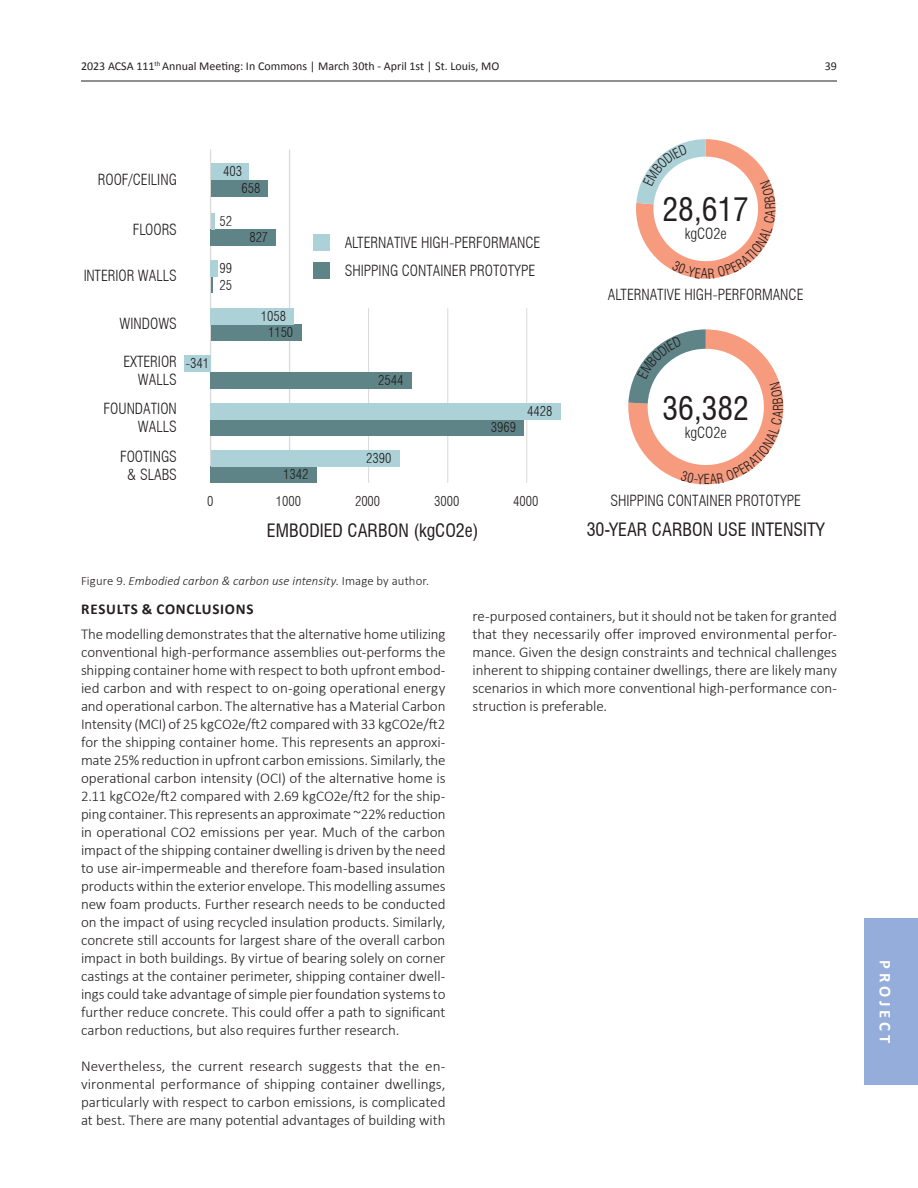
<style>
.page{position:relative;width:918px;height:1188px;background:#fff}
.page>*{position:absolute;margin:0;border:0;box-sizing:border-box;transform-origin:0 0}
.t1{font:condensed 31.5px "Swiss 721 BT";color:#231f20}
.t2{font:condensed 18px "Swiss 721 BT";color:#231f20}
.t3{font:700 16.5px "Calibri";letter-spacing:.235em;color:#fff}
._06_Main_Body_Text{font:300 15px/18px "Calibri";letter-spacing:-.005em;color:#231f20;text-align:justify}
.t4{font:300 condensed 15px/18px "Swiss 721 BT";color:#231f20}
.t5{font:700 15px "Calibri";letter-spacing:.05em;color:#231f20}
.t6{font:300 condensed 13.5px "Swiss 721 BT";color:#231f20}
._07_Caption_Text{font:italic 300 12.75px "Calibri";letter-spacing:.005em;color:#231f20}
.t7{font:12px "Calibri";color:#231f20}
.s1{font-style:normal}
</style>
<div class="page">
<hr style="left:81px;top:81px;width:756px;height:1px;background:#231f20">
<div style="left:864px;top:918px;width:54px;height:167px;background:#95adda"></div>
<hr style="left:289px;top:149px;width:1px;height:334px;background:#dad9d8">
<hr style="left:368px;top:308px;width:1px;height:175px;background:#dad9d8">
<hr style="left:447px;top:308px;width:1px;height:175px;background:#dad9d8">
<hr style="left:526px;top:308px;width:1px;height:175px;background:#dad9d8">
<hr style="left:210px;top:149px;width:1px;height:334px;background:#dad9d8">
<div style="left:211px;top:180px;width:56px;height:16px;background:#5f8488"></div>
<div style="left:211px;top:164px;width:37px;height:16px;background:#acd2d8"></div>
<div style="left:211px;top:229px;width:65px;height:17px;background:#5f8488"></div>
<hr style="left:211px;top:213px;width:4px;height:16px;background:#acd2d8">
<svg style="left:211px;top:277px;width:2px;height:16px"></svg>
<div style="left:211px;top:261px;width:7px;height:16px;background:#acd2d8"></div>
<div style="left:211px;top:324px;width:90px;height:17px;background:#5f8488"></div>
<div style="left:211px;top:308px;width:83px;height:16px;background:#acd2d8"></div>
<div style="left:211px;top:372px;width:201px;height:16px;background:#5f8488"></div>
<div style="left:184px;top:355px;width:27px;height:17px;background:#acd2d8"></div>
<div style="left:211px;top:467px;width:106px;height:16px;background:#5f8488"></div>
<div style="left:211px;top:450px;width:189px;height:17px;background:#acd2d8"></div>
<div style="left:211px;top:419px;width:313px;height:16px;background:#5f8488"></div>
<div style="left:211px;top:403px;width:350px;height:16px;background:#acd2d8"></div>
<div style="left:314px;top:263px;width:16px;height:16px;background:#5f8488"></div>
<div style="left:314px;top:234px;width:16px;height:16px;background:#acd2d8"></div>
<svg style="left:628px;top:329px;width:155px;height:155px"></svg>
<svg style="left:636px;top:139px;width:140px;height:140px"></svg>
<p class="t7" style="left:81px;top:57px;width:420px">2023 ACSA 111<sup>th</sup> Annual Meeting: In Commons | March 30th - April 1st | St. Louis, MO</p>
<p class="t7" style="left:825px;top:57px;width:14px">39</p>
<p class="t4" style="left:98px;top:170px;width:81px">ROOF/CEILING</p>
<p class="t4" style="left:133px;top:221px;width:46px">FLOORS</p>
<p class="t4" style="left:83px;top:267px;width:95px">INTERIOR WALLS</p>
<p class="t4" style="left:120px;top:314px;width:59px">WINDOWS</p>
<p class="t4" style="left:138px;top:352px;width:72px;text-indent:-15px">EXTERIOR <sub>-341<br></sub>WALLS</p>
<p class="t6" style="left:223px;top:163px;width:20px">403</p>
<p class="t6" style="left:219px;top:213px;width:14px">52</p>
<p class="t6" style="left:219px;top:260px;width:14px">99</p>
<p class="t6" style="left:219px;top:277px;width:14px">25</p>
<p class="t6" style="left:242px;top:180px;width:20px">658</p>
<p class="t6" style="left:249px;top:229px;width:20px">827</p>
<p class="t6" style="left:261px;top:308px;width:27px">1058</p>
<p class="t6" style="left:268px;top:324px;width:27px">1150</p>
<p class="t4" style="left:345px;top:233px;width:197px">ALTERNATIVE HIGH-PERFORMANCE</p>
<p class="t4" style="left:345px;top:262px;width:192px">SHIPPING CONTAINER PROTOTYPE</p>
<p class="t6" style="left:378px;top:372px;width:27px">2544</p>
<p class="t4" style="left:104px;top:400px;width:75px">FOUNDATION</p>
<p class="t6" style="left:527px;top:403px;width:27px">4428</p>
<p class="t4" style="left:138px;top:418px;width:40px">WALLS</p>
<p class="t6" style="left:491px;top:419px;width:27px">3969</p>
<p class="t4" style="left:120px;top:447px;width:58px">FOOTINGS</p>
<p class="t6" style="left:366px;top:450px;width:27px">2390</p>
<p class="t4" style="left:127px;top:465px;width:51px">&amp; SLABS</p>
<p class="t6" style="left:283px;top:466px;width:27px">1342</p>
<p class="t6" style="left:207px;top:493px;width:8px">0</p>
<p class="t6" style="left:276px;top:493px;width:27px">1000</p>
<p class="t6" style="left:355px;top:493px;width:27px">2000</p>
<p class="t6" style="left:434px;top:493px;width:27px">3000</p>
<p class="t6" style="left:513px;top:493px;width:27px">4000</p>
<p class="t2" style="left:267px;top:520px;width:213px">EMBODIED CARBON (kgCO2e)</p>
<p class="_07_Caption_Text" style="left:81px;top:573px;width:350px"><span class="s1">Figure 9.</span> Embodied carbon &amp; carbon use intensity. <span class="s1">Image by author.</span></p>
<h1 class="t1" style="left:663px;top:191px;width:88px">28,617</h1>
<p class="t4" style="left:685px;top:225px;width:44px">kgCO2e</p>
<p class="t4" style="left:608px;top:286px;width:197px">ALTERNATIVE HIGH-PERFORMANCE</p>
<h1 class="t1" style="left:663px;top:390px;width:88px">36,382</h1>
<p class="t4" style="left:685px;top:423px;width:44px">kgCO2e</p>
<p class="t4" style="left:610px;top:492px;width:192px">SHIPPING CONTAINER PROTOTYPE</p>
<p class="t2" style="left:587px;top:519px;width:240px">30-YEAR CARBON USE INTENSITY</p>
<p class="t5" style="left:81px;top:599px;width:174px">RESULTS &amp; CONCLUSIONS</p>
<p class="_06_Main_Body_Text" style="left:81px;top:625px;width:366px">The modelling demonstrates that the alternative home utilizing conventional high-performance assemblies out-performs the shipping container home with respect to both upfront embod&shy;ied carbon and with respect to on-going operational energy and operational carbon. The alternative has a Material Carbon Intensity (MCI) of 25 kgCO2e/ft2 compared with 33 kgCO2e/ft2 for the shipping container home. This represents an approxi&shy;mate 25% reduction in upfront carbon emissions. Similarly, the operational carbon intensity (OCI) of the alternative home is 2.11 kgCO2e/ft2 compared with 2.69 kgCO2e/ft2 for the ship&shy;ping container. This represents an approximate ~22% reduction in operational CO2 emissions per year. Much of the carbon impact of the shipping container dwelling is driven by the need to use air-impermeable and therefore foam-based insulation products within the exterior envelope. This modelling assumes new foam products. Further research needs to be conducted on the impact of using recycled insulation products. Similarly, concrete still accounts for largest share of the overall carbon impact in both buildings. By virtue of bearing solely on corner castings at the container perimeter, shipping container dwell&shy;ings could take advantage of simple pier foundation systems to further reduce concrete. This could offer a path to significant carbon reductions, but also requires further research.</p>
<p class="_06_Main_Body_Text" style="left:81px;top:1057px;width:366px">Nevertheless, the current research suggests that the en&shy;vironmental performance of shipping container dwellings, particularly with respect to carbon emissions, is complicated at best. There are many potential advantages of building with</p>
<p class="_06_Main_Body_Text" style="left:472px;top:607px;width:366px">re-purposed containers, but it should not be taken for granted that they necessarily offer improved environmental perfor&shy;mance. Given the design constraints and technical challenges inherent to shipping container dwellings, there are likely many scenarios in which more conventional high-performance con&shy;struction is preferable.</p>
<p class="t3" style="left:897px;top:960px;width:85px;rotate:90deg">PROJECT</p>
</div>
